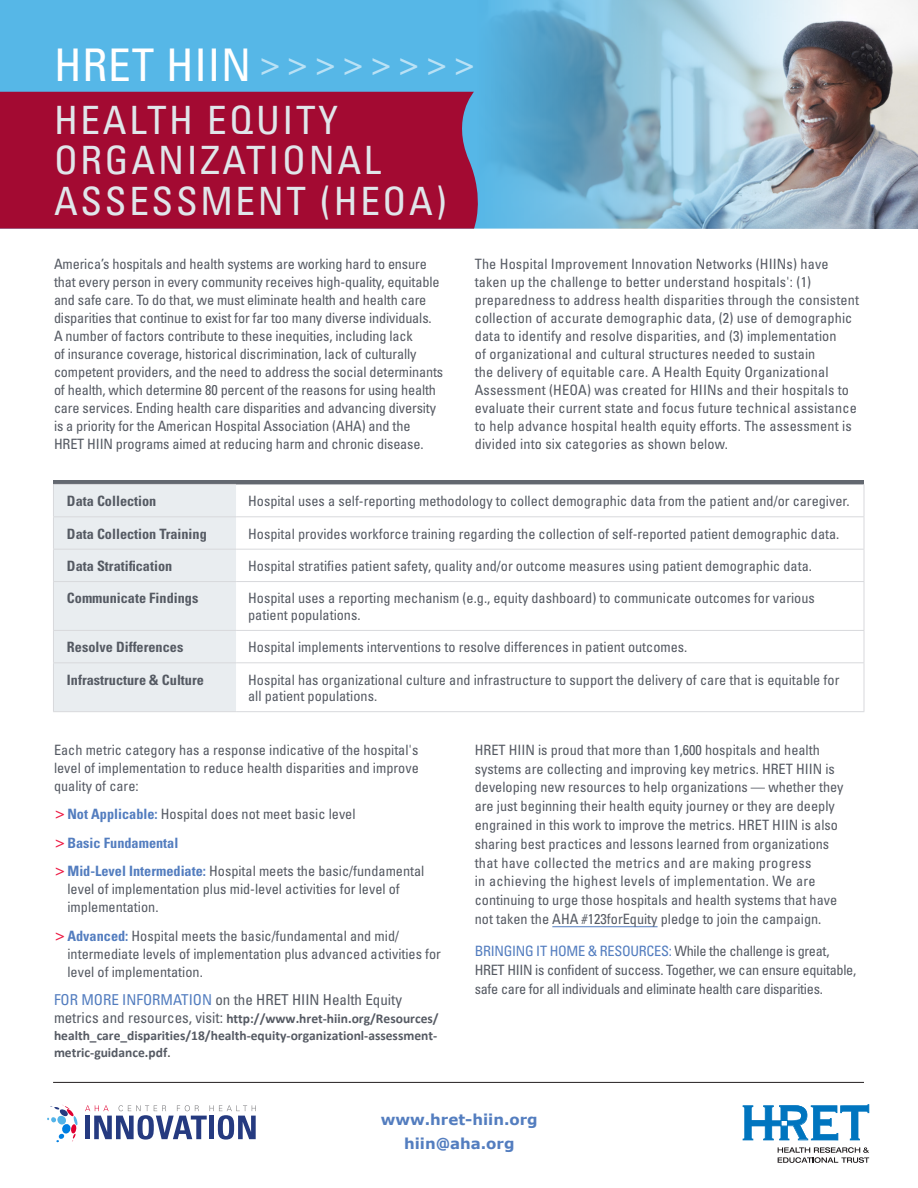
<style>
.page{position:relative;width:918px;height:1188px;background:#fff}
.page>*{position:absolute;margin:0;border:0;box-sizing:border-box;transform-origin:0 0}
.t1{font:condensed 45px "Univers";letter-spacing:.02em;color:#fff}
.TITLE{font:condensed 39px/40.5px "Univers";letter-spacing:.07em;color:#e0e6ea}
.t2{font:30px "Verdana";color:#fff}
.t3{font:condensed 15px "Univers";color:#555a63}
.Body{font:700 15px "Verdana";color:#537dbf}
.BODY{font:condensed 14.25px/18px "Univers";color:#555a63}
.TABLE_TEXT{font:condensed 14.25px/16.5px "Univers";color:#555a63}
.BODY-2{font:condensed 14.25px/18.8px "Univers";letter-spacing:-.02em;color:#555a63}
.TABLE_TEXT-2{font:700 condensed 14.25px "Univers";color:#555a63}
.t4{font:700 condensed 14.25px "Univers";color:#537dbf}
.t5{font:700 13.5px/16.8px "Calibri";color:#555a63;text-align:justify}
.s1{font-family:"Verdana";font-stretch:normal;color:#ed1943}
.s2{font-weight:700;color:#537dbf}
.s3{font-family:"Verdana";font-weight:400;font-stretch:normal;color:#ed1943}
.s4{color:#537dbf}
.s5{font-family:"Univers";font-weight:400;font-stretch:condensed;font-size:15px}
.s6{font-weight:400;font-size:15px;color:#3e3e3f}
</style>
<div class="page">
<div style="left:0;top:0;width:918px;height:229px;background:#56b7e7"></div>
<img style="left:485px;top:0;width:433px;height:229px">
<svg style="left:778px;top:1147px;width:91px;height:16px"></svg>
<svg style="left:743px;top:1104px;width:126px;height:36px"></svg>
<svg style="left:750px;top:1120px;width:31px;height:6px"></svg>
<svg style="left:47px;top:1105px;width:31px;height:37px"></svg>
<svg style="left:85px;top:1105px;width:171px;height:35px"></svg>
<hr style="left:53px;top:480px;width:811px;height:4px;background:#636870">
<div style="left:54px;top:485px;width:182px;height:226px;background:#e9edf0"></div>
<svg style="left:236px;top:484px;width:628px;height:227px"></svg>
<hr style="left:236px;top:516px;width:628px;height:1px;background:#d8d9dc">
<hr style="left:236px;top:549px;width:628px;height:1px;background:#d8d9dc">
<hr style="left:236px;top:581px;width:628px;height:1px;background:#d8d9dc">
<hr style="left:236px;top:630px;width:628px;height:1px;background:#d8d9dc">
<hr style="left:53px;top:516px;width:183px;height:1px;background:#d8d9dc">
<hr style="left:53px;top:549px;width:183px;height:1px;background:#d8d9dc">
<hr style="left:53px;top:581px;width:183px;height:1px;background:#d8d9dc">
<hr style="left:53px;top:630px;width:183px;height:1px;background:#d8d9dc">
<hr style="left:53px;top:662px;width:183px;height:1px;background:#d8d9dc">
<hr style="left:236px;top:662px;width:628px;height:1px;background:#d8d9dc">
<hr style="left:236px;top:711px;width:628px;height:1px;background:#d8d9dc">
<hr style="left:53px;top:711px;width:183px;height:1px;background:#d8d9dc">
<hr style="left:53px;top:485px;width:1px;height:31px;background:#d8d9dc">
<hr style="left:864px;top:484px;width:1px;height:32px;background:#d8d9dc">
<hr style="left:53px;top:517px;width:1px;height:32px;background:#d8d9dc">
<hr style="left:53px;top:550px;width:1px;height:31px;background:#d8d9dc">
<hr style="left:53px;top:582px;width:1px;height:48px;background:#d8d9dc">
<hr style="left:864px;top:517px;width:1px;height:32px;background:#d8d9dc">
<hr style="left:864px;top:550px;width:1px;height:31px;background:#d8d9dc">
<hr style="left:864px;top:582px;width:1px;height:48px;background:#d8d9dc">
<hr style="left:53px;top:631px;width:1px;height:31px;background:#d8d9dc">
<hr style="left:864px;top:631px;width:1px;height:31px;background:#d8d9dc">
<hr style="left:53px;top:663px;width:1px;height:48px;background:#d8d9dc">
<hr style="left:864px;top:663px;width:1px;height:48px;background:#d8d9dc">
<hr style="left:53px;top:484px;width:183px;height:1px;background:#d8d9dc">
<hr style="left:552px;top:926px;width:106px;height:1px;background:#537dbf">
<hr style="left:53px;top:1082px;width:811px;height:1px;background:#231f20">
<div style="left:0;top:92px;width:485px;height:137px;background:#a30a32"></div>
<h1 class="t1" style="left:54px;top:37px;width:199px">HRET HIIN</h1>
<p class="TITLE" style="left:54px;top:99px;width:394px">HEALTH EQUITY<br>ORGANIZATIONAL<br>ASSESSMENT (HEOA)</p>
<h3 class="t2" style="left:257px;top:46px;width:221px">&gt;&gt;&gt;&gt;&gt;&gt;&gt;&gt;</h3>
<p class="BODY" style="left:54px;top:255px;width:391px">America’s hospitals and health systems are working hard to ensure that every person in every community receives high-quality, equitable and safe care. To do that, we must eliminate health and health care disparities that continue to exist for far too many diverse individuals.<br>A number of factors contribute to these inequities, including lack<br>of insurance coverage, historical discrimination, lack of culturally competent providers, and the need to address the social determinants of health, which determine 80 percent of the reasons for using health care services. Ending health care disparities and advancing diversity is a priority for the American Hospital Association (AHA) and the HRET HIIN programs aimed at reducing harm and chronic disease.</p>
<p class="BODY" style="left:475px;top:254px;width:386px">The Hospital Improvement Innovation Networks (HIINs) have taken up the challenge to better understand hospitals': (1) preparedness to address health disparities through the consistent collection of accurate demographic data, (2) use of demographic data to identify and resolve disparities, and (3) implementation<br>of organizational and cultural structures needed to sustain<br>the delivery of equitable care. A Health Equity Organizational Assessment (HEOA) was created for HIINs and their hospitals to evaluate their current state and focus future technical assistance to help advance hospital health equity efforts. The assessment is divided into six categories as shown below.</p>
<p class="TABLE_TEXT-2" style="left:67px;top:492px;width:91px">Data Collection</p>
<p class="TABLE_TEXT" style="left:248px;top:493px;width:603px">Hospital uses a self-reporting methodology to collect demographic data from the patient and/or caregiver.</p>
<p class="TABLE_TEXT-2" style="left:67px;top:525px;width:141px">Data Collection Training</p>
<p class="TABLE_TEXT" style="left:248px;top:525px;width:593px">Hospital provides workforce training regarding the collection of self-reported patient demographic data.</p>
<p class="TABLE_TEXT-2" style="left:67px;top:557px;width:107px">Data Stratification</p>
<p class="TABLE_TEXT" style="left:248px;top:558px;width:565px">Hospital stratifies patient safety, quality and/or outcome measures using patient demographic data.</p>
<p class="TABLE_TEXT-2" style="left:67px;top:590px;width:133px">Communicate Findings</p>
<p class="TABLE_TEXT" style="left:248px;top:590px;width:568px">Hospital uses a reporting mechanism (e.g., equity dashboard) to communicate outcomes for various patient populations.</p>
<p class="TABLE_TEXT-2" style="left:67px;top:638px;width:118px">Resolve Differences</p>
<p class="TABLE_TEXT" style="left:248px;top:639px;width:441px">Hospital implements interventions to resolve differences in patient outcomes.</p>
<p class="TABLE_TEXT-2" style="left:67px;top:671px;width:138px">Infrastructure &amp; Culture</p>
<p class="BODY" style="left:248px;top:671px;width:593px;line-height:16.5px">Hospital has organizational culture and infrastructure to support the delivery of care that is equitable for all patient populations.</p>
<p class="BODY" style="left:54px;top:741px;width:366px;text-align:justify">Each metric category has a response indicative of the hospital's level of implementation to reduce health disparities and improve quality of care:</p>
<p class="BODY" style="left:54px;top:805px;width:303px"><span class="s1">&gt;</span><span class="s2">Not Applicable:</span> Hospital does not meet basic level</p>
<p class="t4" style="left:54px;top:834px;width:126px"><span class="s3">&gt;</span>Basic Fundamental</p>
<p class="BODY" style="left:67px;top:862px;width:358px;text-indent:-13px"><span class="s1">&gt;</span><span class="s2">Mid-Level Intermediate:</span> Hospital meets the basic/fundamental level of implementation plus mid-level activities for level of implementation.</p>
<p class="BODY" style="left:67px;top:927px;width:375px;text-indent:-13px"><span class="s1">&gt;</span><span class="s2">Advanced:</span> Hospital meets the basic/fundamental and mid/ intermediate levels of implementation plus advanced activities for level of implementation.</p>
<p class="t3" style="left:54px;top:991px;width:350px"><span class="s4">FOR MORE INFORMATION</span> on the HRET HIIN Health Equity</p>
<p class="t5" style="left:54px;top:1011px;width:386px"><span class="s5">metrics and resources, visit:</span> http://www.hret-hiin.org/Resources/ health_care_disparities/18/health-equity-organizationl-assessment&shy;metric-guidance.pdf<span class="s6">.</span></p>
<p class="BODY" style="left:475px;top:740px;width:370px;line-height:18.8px">HRET HIIN is proud that more than 1,600 hospitals and health systems are collecting and improving key metrics. HRET HIIN is developing new resources to help organizations — whether they are just beginning their health equity journey or they are deeply engrained in this work to improve the metrics. HRET HIIN is also sharing best practices and lessons learned from organizations that have collected the metrics and are making progress<br>in achieving the highest levels of implementation. We are continuing to urge those hospitals and health systems that have not taken the AHA #123forEquity pledge to join the campaign.</p>
<p class="BODY-2" style="left:475px;top:941px;width:383px"><span class="s4">BRINGING IT HOME &amp; RESOURCES:</span> While the challenge is great,<br>HRET HIIN is confident of success. Together, we can ensure equitable, safe care for all individuals and eliminate health care disparities.</p>
<p class="Body" style="left:381px;top:1109px;width:158px">www.hret-hiin.org</p>
<p class="Body" style="left:404px;top:1133px;width:112px">hiin@aha.org</p>
</div>
